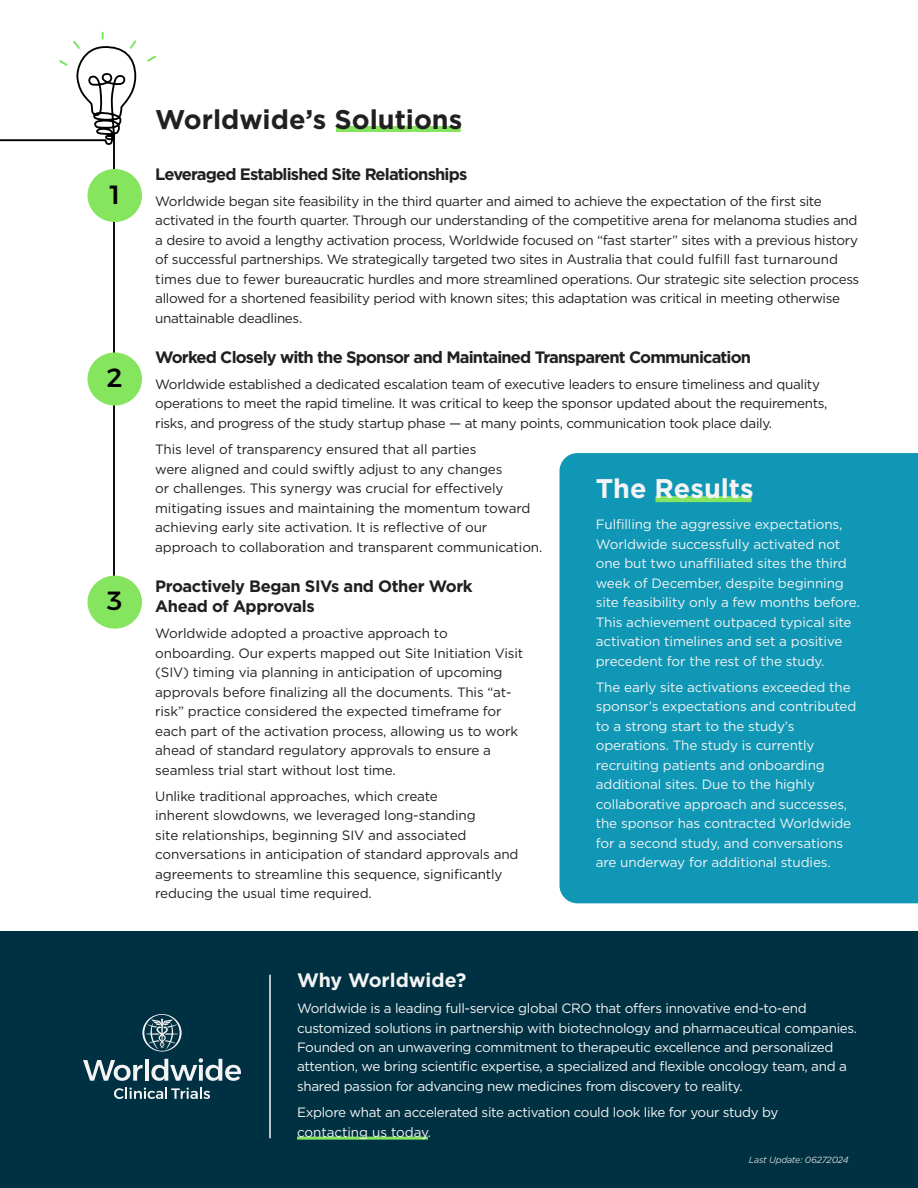
<style>
.page{position:relative;width:918px;height:1188px;background:#fff}
.page>*{position:absolute;margin:0;border:0;box-sizing:border-box;transform-origin:0 0}
.t1{font:700 27px "Gotham";color:#221f20}
.t2{font:700 27px "Gotham";color:#f4f4f4}
.t3{font:26.25px "Alexandria";color:#000002}
.t4{font:700 19.5px "Gotham";color:#f4f4f4}
.t5{font:700 16.5px "Gotham";letter-spacing:-.05em;color:#221f20}
.t6{font:700 16.5px/19.8px "Gotham";letter-spacing:-.025em;color:#221f20}
.t7{font:13.5px/19.5px "Gotham";letter-spacing:-.025em;color:#221f20}
.t8{font:13.5px/19.5px "Gotham";letter-spacing:-.02em;color:#f4f4f4}
.t9{font:italic 9px "Gotham";letter-spacing:-.03em;color:#d2d6da}
</style>
<div class="page">
<div style="left:336px;top:126px;width:125px;height:6px;background:#85e55f"></div>
<svg style="left:0;top:46px;width:137px;height:544px"></svg>
<div style="left:87px;top:169px;width:55px;height:53px;background:#85e55f;border-radius:50%"></div>
<div style="left:87px;top:352px;width:55px;height:54px;background:#85e55f;border-radius:50%"></div>
<div style="left:87px;top:576px;width:55px;height:53px;background:#85e55f;border-radius:50%"></div>
<div style="left:0;top:932px;width:918px;height:256px;background:#003142"></div>
<hr style="left:297px;top:1137px;width:131px;height:3px;background:#85e55f">
<hr style="left:269px;top:975px;width:2px;height:163px;background:#f4f4f4">
<svg style="left:142px;top:1014px;width:40px;height:38px"></svg>
<svg style="left:83px;top:1060px;width:60px;height:21px"></svg>
<hr style="left:145px;top:1059px;width:4px;height:22px;background:#f4f4f4">
<svg style="left:151px;top:1058px;width:90px;height:23px"></svg>
<svg style="left:114px;top:1088px;width:96px;height:11px"></svg>
<div style="left:560px;top:453px;width:358px;height:450px;background:#1097b6"></div>
<div style="left:656px;top:496px;width:96px;height:6px;background:#85e55f"></div>
<svg style="left:147px;top:55px;width:9px;height:7px"></svg>
<svg style="left:59px;top:60px;width:9px;height:6px"></svg>
<svg style="left:102px;top:31px;width:2px;height:9px"></svg>
<svg style="left:73px;top:40px;width:7px;height:9px"></svg>
<svg style="left:130px;top:40px;width:7px;height:9px"></svg>
<h2 class="t3" style="left:110px;top:179px;width:12px">1</h2>
<h2 class="t3" style="left:107px;top:363px;width:17px">2</h2>
<h2 class="t3" style="left:107px;top:586px;width:17px">3</h2>
<h1 class="t1" style="left:155px;top:101px;width:309px">Worldwide’s Solutions</h1>
<p class="t5" style="left:155px;top:163px;width:314px">Leveraged Established Site Relationships</p>
<p class="t7" style="left:155px;top:191px;width:706px">Worldwide began site feasibility in the third quarter and aimed to achieve the expectation of the first site activated in the fourth quarter. Through our understanding of the competitive arena for melanoma studies and a desire to avoid a lengthy activation process, Worldwide focused on “fast starter” sites with a previous history of successful partnerships. We strategically targeted two sites in Australia that could fulfill fast turnaround times due to fewer bureaucratic hurdles and more streamlined operations. Our strategic site selection process allowed for a shortened feasibility period with known sites; this adaptation was critical in meeting otherwise unattainable deadlines.</p>
<p class="t5" style="left:155px;top:346px;width:597px">Worked Closely with the Sponsor and Maintained Transparent Communication</p>
<p class="t7" style="left:155px;top:374px;width:674px">Worldwide established a dedicated escalation team of executive leaders to ensure timeliness and quality operations to meet the rapid timeline. It was critical to keep the sponsor updated about the requirements, risks, and progress of the study startup phase — at many points, communication took place daily.</p>
<p class="t7" style="left:155px;top:439px;width:389px">This level of transparency ensured that all parties<br>were aligned and could swiftly adjust to any changes<br>or challenges. This synergy was crucial for effectively mitigating issues and maintaining the momentum toward achieving early site activation. It is reflective of our approach to collaboration and transparent communication.</p>
<p class="t6" style="left:155px;top:576px;width:319px">Proactively Began SIVs and Other Work<br>Ahead of Approvals</p>
<p class="t7" style="left:155px;top:623px;width:370px">Worldwide adopted a proactive approach to onboarding. Our experts mapped out Site Initiation Visit (SIV) timing via planning in anticipation of upcoming approvals before finalizing all the documents. This “at&shy;risk” practice considered the expected timeframe for each part of the activation process, allowing us to work ahead of standard regulatory approvals to ensure a seamless trial start without lost time.</p>
<p class="t7" style="left:155px;top:786px;width:365px">Unlike traditional approaches, which create<br>inherent slowdowns, we leveraged long-standing<br>site relationships, beginning SIV and associated conversations in anticipation of standard approvals and agreements to streamline this sequence, significantly reducing the usual time required.</p>
<h1 class="t2" style="left:596px;top:471px;width:159px">The Results</h1>
<p class="t8" style="left:596px;top:514px;width:265px">Fulfilling the aggressive expectations, Worldwide successfully activated not one but two unaffiliated sites the third week of December, despite beginning site feasibility only a few months before.<br>This achievement outpaced typical site activation timelines and set a positive precedent for the rest of the study.</p>
<p class="t8" style="left:596px;top:677px;width:262px">The early site activations exceeded the sponsor’s expectations and contributed to a strong start to the study’s operations. The study is currently recruiting patients and onboarding additional sites. Due to the highly collaborative approach and successes, the sponsor has contracted Worldwide for a second study, and conversations are underway for additional studies.</p>
<h3 class="t4" style="left:297px;top:967px;width:171px">Why Worldwide?</h3>
<p class="t8" style="left:297px;top:998px;width:562px">Worldwide is a leading full-service global CRO that offers innovative end-to-end customized solutions in partnership with biotechnology and pharmaceutical companies.<br>Founded on an unwavering commitment to therapeutic excellence and personalized attention, we bring scientific expertise, a specialized and flexible oncology team, and a shared passion for advancing new medicines from discovery to reality.</p>
<p class="t8" style="left:297px;top:1102px;width:483px">Explore what an accelerated site activation could look like for your study by contacting us today.</p>
<p class="t9" style="left:749px;top:1154px;width:101px">Last Update: 06272024</p>
</div>
